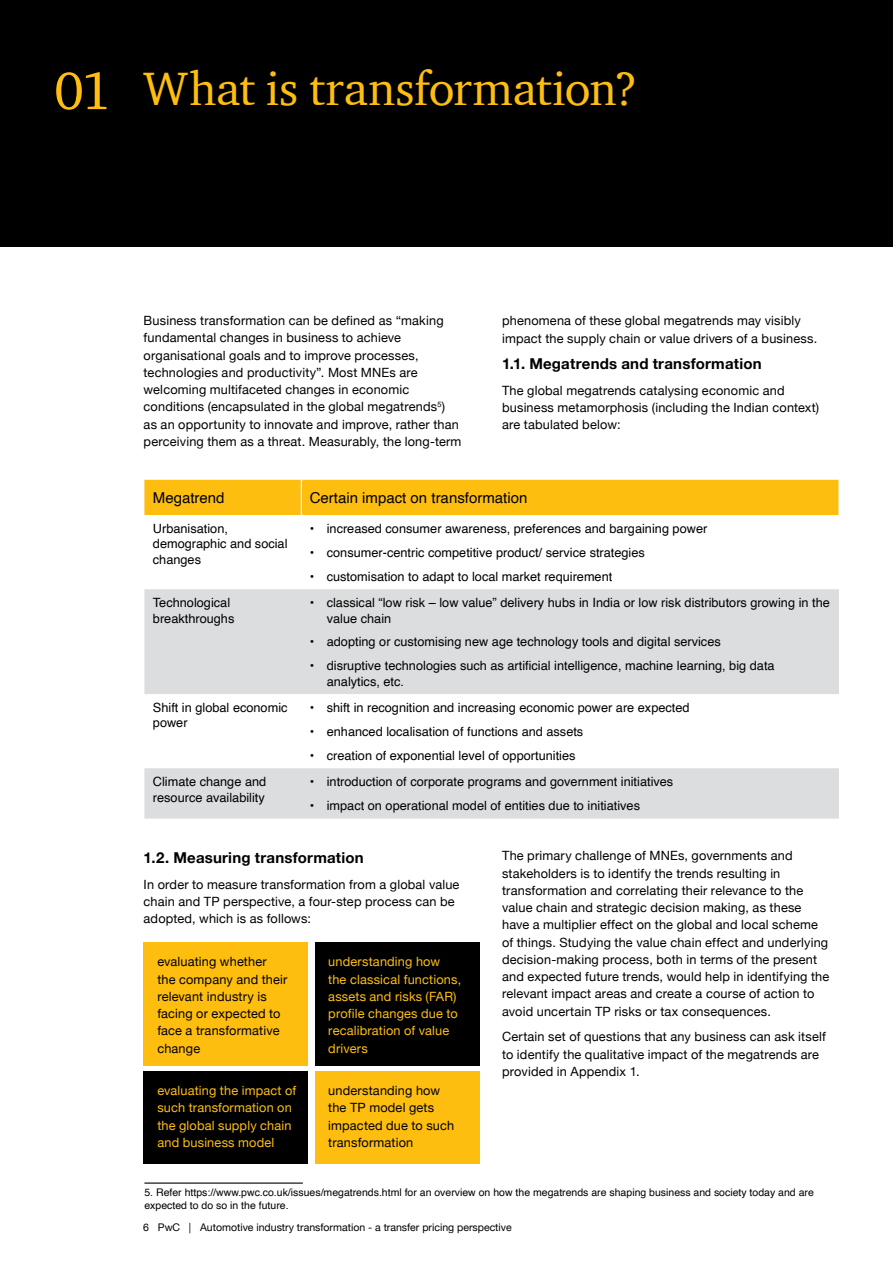
<style>
.page{position:relative;width:893px;height:1263px;background:#fff}
.page>*{position:absolute;margin:0;border:0;box-sizing:border-box;transform-origin:0 0}
.t1{font:48px "ITC Charter Com";letter-spacing:-.005em;color:#febe10}
.t2{font:700 15px "Helvetica Neue";letter-spacing:.015em;color:#000}
.t3{font:15px "Helvetica";color:#000}
.t4{font:12.75px/17.2px "Helvetica Neue";letter-spacing:.015em;color:#000}
.t5{font:12.75px/15.3px "Helvetica";color:#000}
.t6{font:12.75px/17.2px "Helvetica Neue";letter-spacing:.015em;color:#febe10}
.t7{font:10.5px/12.6px "Helvetica";color:#000}
.t8{font:10.5px "Helvetica Neue";color:#000}
.s1{font-size:54px}
</style>
<div class="page">
<hr style="left:144px;top:1182px;width:159px;height:2px;background:#000">
<div style="left:144px;top:589px;width:695px;height:105px;background:#dcddde"></div>
<div style="left:144px;top:768px;width:695px;height:51px;background:#dcddde"></div>
<div style="left:144px;top:480px;width:695px;height:35px;background:#febe10"></div>
<div style="left:0;top:0;width:893px;height:247px;background:#000"></div>
<div style="left:144px;top:943px;width:164px;height:123px;background:#febe10"></div>
<div style="left:144px;top:1071px;width:164px;height:93px;background:#000"></div>
<div style="left:315px;top:943px;width:165px;height:123px;background:#000"></div>
<div style="left:315px;top:1071px;width:165px;height:93px;background:#febe10"></div>
<h1 class="t1" style="left:54px;top:59px;width:585px"><span class="s1">01</span> What is transformation?</h1>
<p class="t4" style="left:144px;top:313px;width:319px">Business transformation can be defined as “making fundamental changes in business to achieve organisational goals and to improve processes, technologies and productivity”. Most MNEs are welcoming multifaceted changes in economic conditions (encapsulated in the global megatrends<sup>5</sup>) as an opportunity to innovate and improve, rather than perceiving them as a threat. Measurably, the long-term</p>
<p class="t4" style="left:502px;top:313px;width:317px">phenomena of these global megatrends may visibly impact the supply chain or value drivers of a business.</p>
<p class="t2" style="left:502px;top:352px;width:261px">1.1. Megatrends and transformation</p>
<p class="t4" style="left:502px;top:382px;width:319px">The global megatrends catalysing economic and business metamorphosis (including the Indian context) are tabulated below:</p>
<p class="t3" style="left:153px;top:486px;width:73px">Megatrend</p>
<p class="t3" style="left:310px;top:486px;width:219px">Certain impact on transformation</p>
<p class="t5" style="left:153px;top:521px;width:136px">Urbanisation, demographic and social changes</p>
<p class="t5" style="left:310px;top:521px;width:399px">• increased consumer awareness, preferences and bargaining power</p>
<p class="t5" style="left:310px;top:545px;width:337px">• consumer-centric competitive product/ service strategies</p>
<p class="t5" style="left:310px;top:569px;width:304px">• customisation to adapt to local market requirement</p>
<p class="t5" style="left:153px;top:596px;width:83px">Technological breakthroughs</p>
<p class="t5" style="left:327px;top:596px;width:505px;text-indent:-17px">• classical “low risk – low value” delivery hubs in India or low risk distributors growing in the value chain</p>
<p class="t5" style="left:310px;top:635px;width:413px">• adopting or customising new age technology tools and digital services</p>
<p class="t5" style="left:327px;top:658px;width:449px;text-indent:-17px">• disruptive technologies such as artificial intelligence, machine learning, big data analytics, etc.</p>
<p class="t5" style="left:153px;top:700px;width:136px">Shift in global economic power</p>
<p class="t5" style="left:310px;top:700px;width:381px">• shift in recognition and increasing economic power are expected</p>
<p class="t5" style="left:310px;top:724px;width:275px">• enhanced localisation of functions and assets</p>
<p class="t5" style="left:310px;top:748px;width:267px">• creation of exponential level of opportunities</p>
<p class="t5" style="left:153px;top:774px;width:115px">Climate change and resource availability</p>
<p class="t5" style="left:310px;top:774px;width:365px">• introduction of corporate programs and government initiatives</p>
<p class="t5" style="left:310px;top:798px;width:332px">• impact on operational model of entities due to initiatives</p>
<p class="t2" style="left:144px;top:846px;width:222px">1.2. Measuring transformation</p>
<p class="t4" style="left:144px;top:876px;width:317px">In order to measure transformation from a global value chain and TP perspective, a four-step process can be adopted, which is as follows:</p>
<p class="t4" style="left:157px;top:954px;width:132px">evaluating whether the company and their relevant industry is facing or expected to face a transformative change</p>
<p class="t6" style="left:328px;top:954px;width:134px">understanding how the classical functions, assets and risks (FAR) profile changes due to recalibration of value drivers</p>
<p class="t6" style="left:157px;top:1083px;width:140px">evaluating the impact of such transformation on the global supply chain and business model</p>
<p class="t4" style="left:328px;top:1083px;width:128px">understanding how the TP model gets impacted due to such transformation</p>
<p class="t4" style="left:502px;top:848px;width:329px">The primary challenge of MNEs, governments and stakeholders is to identify the trends resulting in transformation and correlating their relevance to the value chain and strategic decision making, as these have a multiplier effect on the global and local scheme of things. Studying the value chain effect and underlying decision-making process, both in terms of the present and expected future trends, would help in identifying the relevant impact areas and create a course of action to avoid uncertain TP risks or tax consequences.</p>
<p class="t4" style="left:502px;top:1029px;width:325px">Certain set of questions that any business can ask itself to identify the qualitative impact of the megatrends are provided in Appendix 1.</p>
<p class="t7" style="left:144px;top:1187px;width:671px">5. Refer https://www.pwc.co.uk/issues/megatrends.html for an overview on how the megatrends are shaping business and society today and are expected to do so in the future.</p>
<p class="t8" style="left:143px;top:1220px;width:370px">6 PwC | Automotive industry transformation - a transfer pricing perspective</p>
</div>
